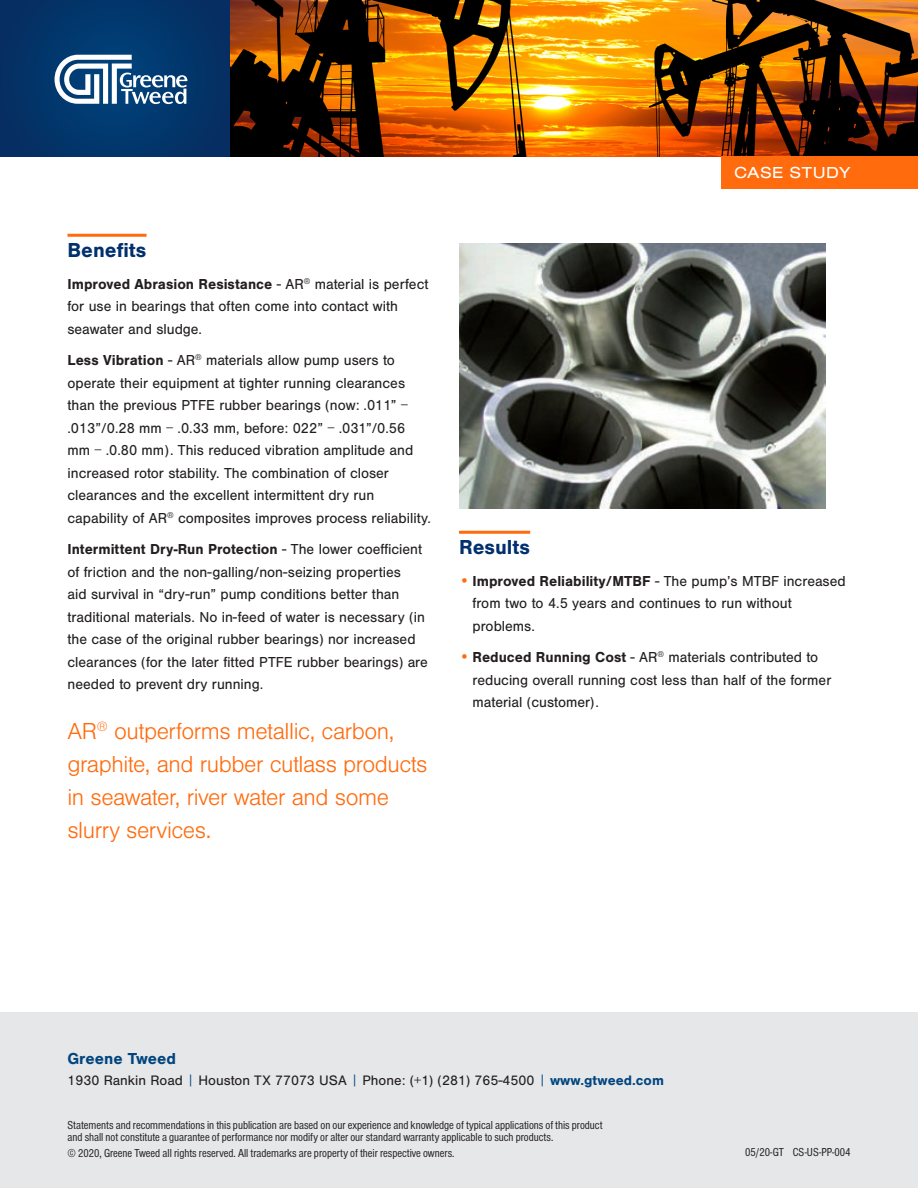
<style>
.page{position:relative;width:918px;height:1188px;background:#fff}
.page>*{position:absolute;margin:0;border:0;box-sizing:border-box;transform-origin:0 0}
.Callout{font:300 24px/33px "Nimbus San";letter-spacing:-.02em;color:#ff6b0d}
.subheads{font:700 21px "Nimbus San";color:#00306d}
.t1{font:700 16.5px "Nimbus San";color:#01457f}
.t2{font:16.5px "Nimbus San Ext";letter-spacing:.03em;color:#fff}
.body_text{font:15px/22.5px "Nimbus San";color:#231f20}
.t3{font:14.25px "Nimbus San";color:#231f20}
.Disclaimer{font:12px/12px "Nimbus San Con";color:#231f20}
.s1{font-weight:700}
.s2{font-weight:700;font-size:16.5px;color:#ff6b0d}
.s3{font-weight:300;color:#01457f}
.s4{font-weight:700;color:#01457f}
</style>
<div class="page">
<img style="left:230px;top:0;width:688px;height:157px">
<div style="left:0;top:0;width:230px;height:157px;background:#023469"></div>
<svg style="left:55px;top:55px;width:132px;height:49px"></svg>
<div style="left:721px;top:157px;width:197px;height:32px;background:#ff6b0d"></div>
<div style="left:0;top:1012px;width:918px;height:176px;background:#e6e7e9"></div>
<hr style="left:68px;top:234px;width:79px;height:3px;background:#ff6b0d">
<hr style="left:459px;top:531px;width:71px;height:3px;background:#ff6b0d">
<img style="left:459px;top:243px;width:367px;height:265px">
<p class="t2" style="left:734px;top:162px;width:118px">CASE STUDY</p>
<p class="subheads" style="left:68px;top:238px;width:81px">Benefits</p>
<p class="body_text" style="left:68px;top:273px;width:362px"><span class="s1">Improved Abrasion Resistance</span> - AR<sup>®</sup> material is perfect for use in bearings that often come into contact with seawater and sludge.</p>
<p class="body_text" style="left:68px;top:349px;width:365px"><span class="s1">Less Vibration</span> - AR<sup>®</sup> materials allow pump users to operate their equipment at tighter running clearances than the previous PTFE rubber bearings (now: .011” − .013”/0.28 mm − .0.33 mm, before: 022” − .031”/0.56 mm − .0.80 mm). This reduced vibration amplitude and increased rotor stability. The combination of closer clearances and the excellent intermittent dry run capability of AR<sup>®</sup> composites improves process reliability.</p>
<p class="body_text" style="left:68px;top:539px;width:362px"><span class="s1">Intermittent Dry-Run Protection</span> - The lower coefficient of friction and the non-galling/non-seizing properties<br>aid survival in “dry-run” pump conditions better than traditional materials. No in-feed of water is necessary (in the case of the original rubber bearings) nor increased clearances (for the later fitted PTFE rubber bearings) are needed to prevent dry running.</p>
<p class="subheads" style="left:459px;top:535px;width:73px">Results</p>
<p class="body_text" style="left:472px;top:570px;width:375px;text-indent:-14px"><span class="s2">•</span> <span class="s1">Improved Reliability/MTBF</span> - The pump’s MTBF increased from two to 4.5 years and continues to run without problems.</p>
<p class="body_text" style="left:472px;top:646px;width:360px;text-indent:-14px"><span class="s2">•</span> <span class="s1">Reduced Running Cost</span> - AR<sup>®</sup> materials contributed to reducing overall running cost less than half of the former material (customer).</p>
<p class="Callout" style="left:68px;top:715px;width:361px">AR<sup>®</sup> outperforms metallic, carbon, graphite, and rubber cutlass products in seawater, river water and some slurry services.</p>
<p class="t1" style="left:68px;top:1049px;width:110px">Greene Tweed</p>
<p class="t3" style="left:68px;top:1072px;width:598px">1930 Rankin Road <span class="s3">|</span> Houston TX 77073 USA <span class="s3">|</span> Phone: (+1) (281) 765-4500 <span class="s3">|</span> <span class="s4">www.gtweed.com</span></p>
<p class="Disclaimer" style="left:68px;top:1119px;width:537px">Statements and recommendations in this publication are based on our experience and knowledge of typical applications of this product and shall not constitute a guarantee of performance nor modify or alter our standard warranty applicable to such products.</p>
<p class="Disclaimer" style="left:68px;top:1147px;width:389px">© 2020, Greene Tweed all rights reserved. All trademarks are property of their respective owners.</p>
<p class="Disclaimer" style="left:745px;top:1146px;width:107px">05/20-GT CS-US-PP-004</p>
</div>
